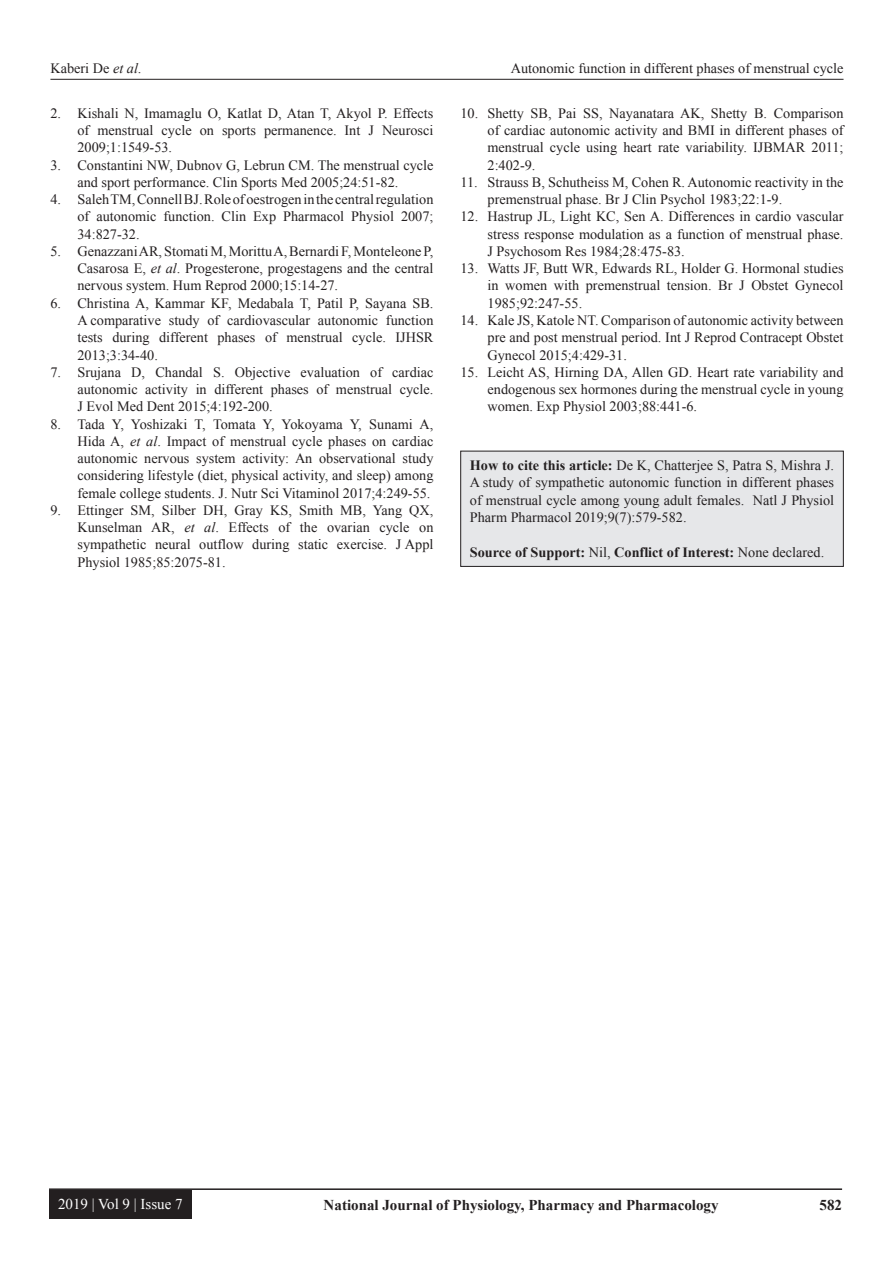
<style>
.page{position:relative;width:894px;height:1263px;background:#fff}
.page>*{position:absolute;margin:0;border:0;box-sizing:border-box;transform-origin:0 0}
.t1{font:700 15px "Times New Roman";color:#231f20}
.t2{font:15px "Times New Roman";color:#fff}
.REF{font:14.25px/17.2px "Times New Roman";color:#231f20;text-align:justify}
.HTC{font:14.25px/17.2px "Times New Roman";color:#231f20;text-align:justify}
.HTC-2{font:700 14.25px "Times New Roman";color:#231f20}
.s1{font-style:italic}
.s2{font-weight:700}
.s3{font-weight:400}
</style>
<div class="page">
<hr style="left:50px;top:79px;width:793px;height:1px;background:#231f20">
<hr style="left:49px;top:1188px;width:792px;height:1px;background:#231f20">
<div style="left:49px;top:1189px;width:143px;height:29px;background:#231f20"></div>
<div style="left:460px;top:451px;width:383px;height:115px;background:#e6e7e9"></div>
<p class="REF" style="left:50px;top:59px;width:93px">Kaberi De <span class="s1">et al</span>.</p>
<p class="REF" style="left:510px;top:59px;width:334px">Autonomic function in different phases of menstrual cycle</p>
<p class="REF" style="left:77px;top:104px;width:357px;text-indent:-27px">2. Kishali N, Imamaglu O, Katlat D, Atan T, Akyol P. Effects of menstrual cycle on sports permanence. Int J Neurosci 2009;1:1549-53.</p>
<p class="REF" style="left:50px;top:156px;width:384px;text-align:center">3. Constantini NW, Dubnov G, Lebrun CM. The menstrual cycle and sport performance. Clin Sports Med 2005;24:51-82.</p>
<p class="REF" style="left:77px;top:190px;width:357px;text-indent:-27px">4. Saleh TM, Connell BJ. Role of oestrogen in the central regulation of autonomic function. Clin Exp Pharmacol Physiol 2007; 34:827-32.</p>
<p class="REF" style="left:77px;top:242px;width:357px;text-indent:-27px">5. Genazzani AR, Stomati M, Morittu A, Bernardi F, Monteleone P, Casarosa E, <span class="s1">et al</span>. Progesterone, progestagens and the central nervous system. Hum Reprod 2000;15:14-27.</p>
<p class="REF" style="left:77px;top:294px;width:357px;text-indent:-27px">6. Christina A, Kammar KF, Medabala T, Patil P, Sayana SB.<br>A comparative study of cardiovascular autonomic function tests during different phases of menstrual cycle. IJHSR 2013;3:34-40.</p>
<p class="REF" style="left:77px;top:363px;width:357px;text-indent:-27px">7. Srujana D, Chandal S. Objective evaluation of cardiac autonomic activity in different phases of menstrual cycle.<br>J Evol Med Dent 2015;4:192-200.</p>
<p class="REF" style="left:77px;top:415px;width:357px;text-indent:-27px">8. Tada Y, Yoshizaki T, Tomata Y, Yokoyama Y, Sunami A, Hida A, <span class="s1">et al</span>. Impact of menstrual cycle phases on cardiac autonomic nervous system activity: An observational study considering lifestyle (diet, physical activity, and sleep) among female college students. J. Nutr Sci Vitaminol 2017;4:249-55.</p>
<p class="REF" style="left:77px;top:501px;width:357px;text-indent:-27px">9. Ettinger SM, Silber DH, Gray KS, Smith MB, Yang QX, Kunselman AR, <span class="s1">et al</span>. Effects of the ovarian cycle on sympathetic neural outflow during static exercise. J Appl Physiol 1985;85:2075-81.</p>
<p class="REF" style="left:487px;top:104px;width:357px;text-indent:-27px">10. Shetty SB, Pai SS, Nayanatara AK, Shetty B. Comparison of cardiac autonomic activity and BMI in different phases of menstrual cycle using heart rate variability. IJBMAR 2011; 2:402-9.</p>
<p class="REF" style="left:487px;top:173px;width:357px;text-indent:-27px">11. Strauss B, Schutheiss M, Cohen R. Autonomic reactivity in the premenstrual phase. Br J Clin Psychol 1983;22:1-9.</p>
<p class="REF" style="left:487px;top:208px;width:357px;text-indent:-27px">12. Hastrup JL, Light KC, Sen A. Differences in cardio vascular stress response modulation as a function of menstrual phase.<br>J Psychosom Res 1984;28:475-83.</p>
<p class="REF" style="left:487px;top:259px;width:357px;text-indent:-27px">13. Watts JF, Butt WR, Edwards RL, Holder G. Hormonal studies in women with premenstrual tension. Br J Obstet Gynecol 1985;92:247-55.</p>
<p class="REF" style="left:487px;top:311px;width:357px;text-indent:-27px">14. Kale JS, Katole NT. Comparison of autonomic activity between pre and post menstrual period. Int J Reprod Contracept Obstet Gynecol 2015;4:429-31.</p>
<p class="REF" style="left:487px;top:363px;width:357px;text-indent:-27px">15. Leicht AS, Hirning DA, Allen GD. Heart rate variability and endogenous sex hormones during the menstrual cycle in young women. Exp Physiol 2003;88:441-6.</p>
<p class="HTC" style="left:469px;top:456px;width:365px"><span class="s2">How to cite this article:</span> De K, Chatterjee S, Patra S, Mishra J.<br>A study of sympathetic autonomic function in different phases of menstrual cycle among young adult females. Natl J Physiol Pharm Pharmacol 2019;9(7):579-582.</p>
<p class="HTC-2" style="left:469px;top:542px;width:356px">Source of Support: <span class="s3">Nil,</span> Conflict of Interest: <span class="s3">None declared.</span></p>
<p class="t2" style="left:58px;top:1193px;width:126px">2019 | Vol 9 | Issue 7</p>
<p class="t1" style="left:323px;top:1194px;width:396px">National Journal of Physiology, Pharmacy and Pharmacology</p>
<p class="t1" style="left:819px;top:1194px;width:24px">582</p>
</div>
